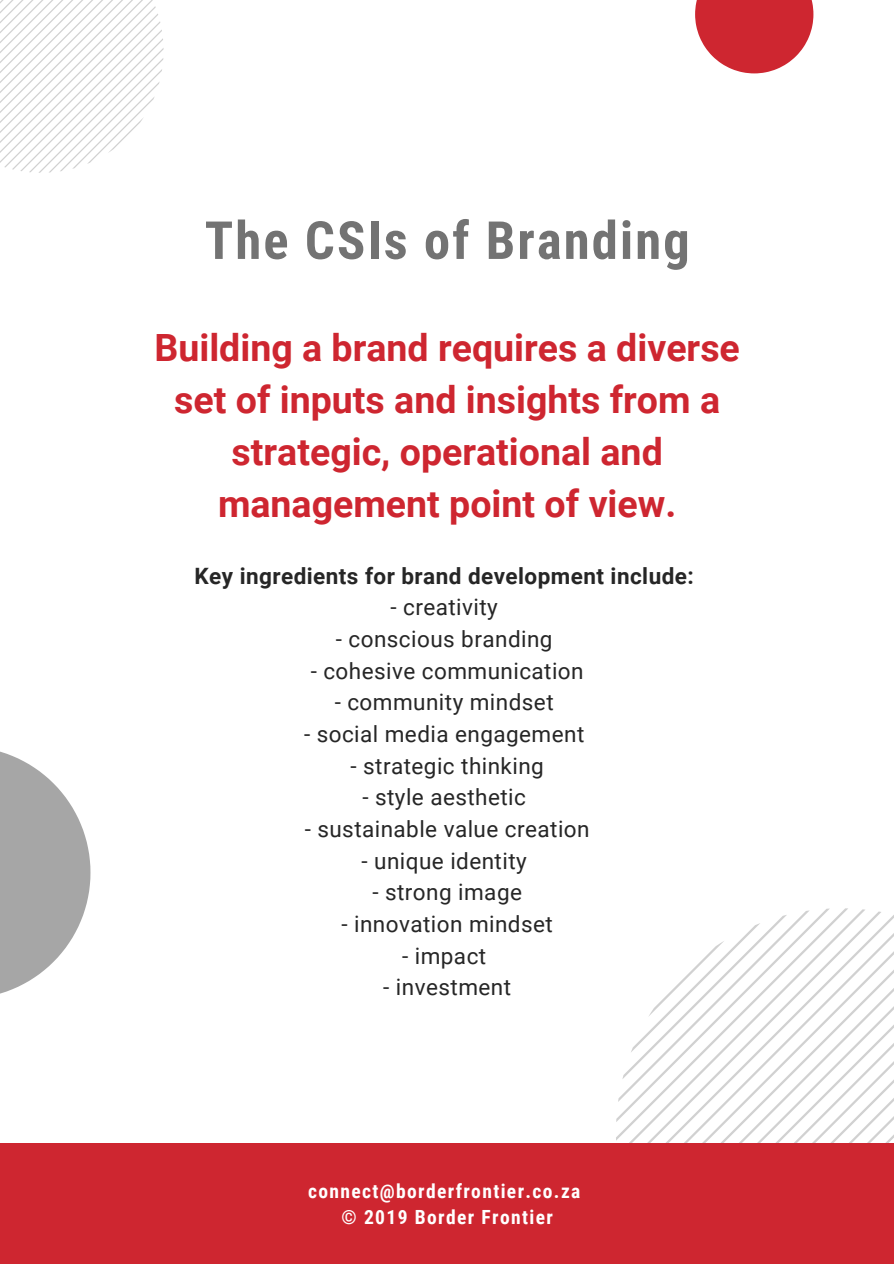
<style>
.page{position:relative;width:894px;height:1264px;background:#fff}
.page>*{position:absolute;margin:0;border:0;box-sizing:border-box;transform-origin:0 0}
.t1{font:700 52.5px "Roboto Condensed";letter-spacing:.04em;color:#737373}
.t2{font:700 37.5px/52.2px "Roboto";color:#ce2630;text-align:center}
.t3{font:22.5px "Roboto";letter-spacing:.02em;color:#262626}
.t4{font:700 22.5px "Roboto";letter-spacing:.02em;color:#262626}
.t5{font:700 19.5px/26.1px "Roboto Condensed";letter-spacing:.07em;color:#fff;text-align:center}
</style>
<div class="page">
<svg style="left:618px;top:910px;width:275px;height:233px"></svg>
<div style="left:0;top:1143px;width:893px;height:120px;background:#ce2630"></div>
<svg style="left:0;top:0;width:163px;height:173px"></svg>
<svg style="left:695px;top:0;width:118px;height:73px"></svg>
<svg style="left:0;top:751px;width:90px;height:243px"></svg>
<h1 class="t1" style="left:205px;top:210px;width:486px">The CSIs of Branding</h1>
<h2 class="t2" style="left:154px;top:322px;width:586px">Building a brand requires a diverse set of inputs and insights from a strategic, operational and management point of view.</h2>
<p class="t4" style="left:194px;top:562px;width:500px">Key ingredients for brand development include:</p>
<p class="t3" style="left:390px;top:594px;width:109px">- creativity</p>
<p class="t3" style="left:336px;top:626px;width:218px">- conscious branding</p>
<p class="t3" style="left:310px;top:657px;width:274px">- cohesive communication</p>
<p class="t3" style="left:334px;top:689px;width:220px">- community mindset</p>
<p class="t3" style="left:304px;top:721px;width:282px">- social media engagement</p>
<p class="t3" style="left:350px;top:752px;width:195px">- strategic thinking</p>
<p class="t3" style="left:362px;top:784px;width:165px">- style aesthetic</p>
<p class="t3" style="left:304px;top:816px;width:286px">- sustainable value creation</p>
<p class="t3" style="left:361px;top:847px;width:167px">- unique identity</p>
<p class="t3" style="left:372px;top:879px;width:151px">- strong image</p>
<p class="t3" style="left:341px;top:911px;width:213px">- innovation mindset</p>
<p class="t3" style="left:402px;top:942px;width:86px">- impact</p>
<p class="t3" style="left:383px;top:974px;width:129px">- investment</p>
<p class="t5" style="left:308px;top:1177px;width:274px">connect@borderfrontier.co.za © 2019 Border Frontier</p>
</div>
